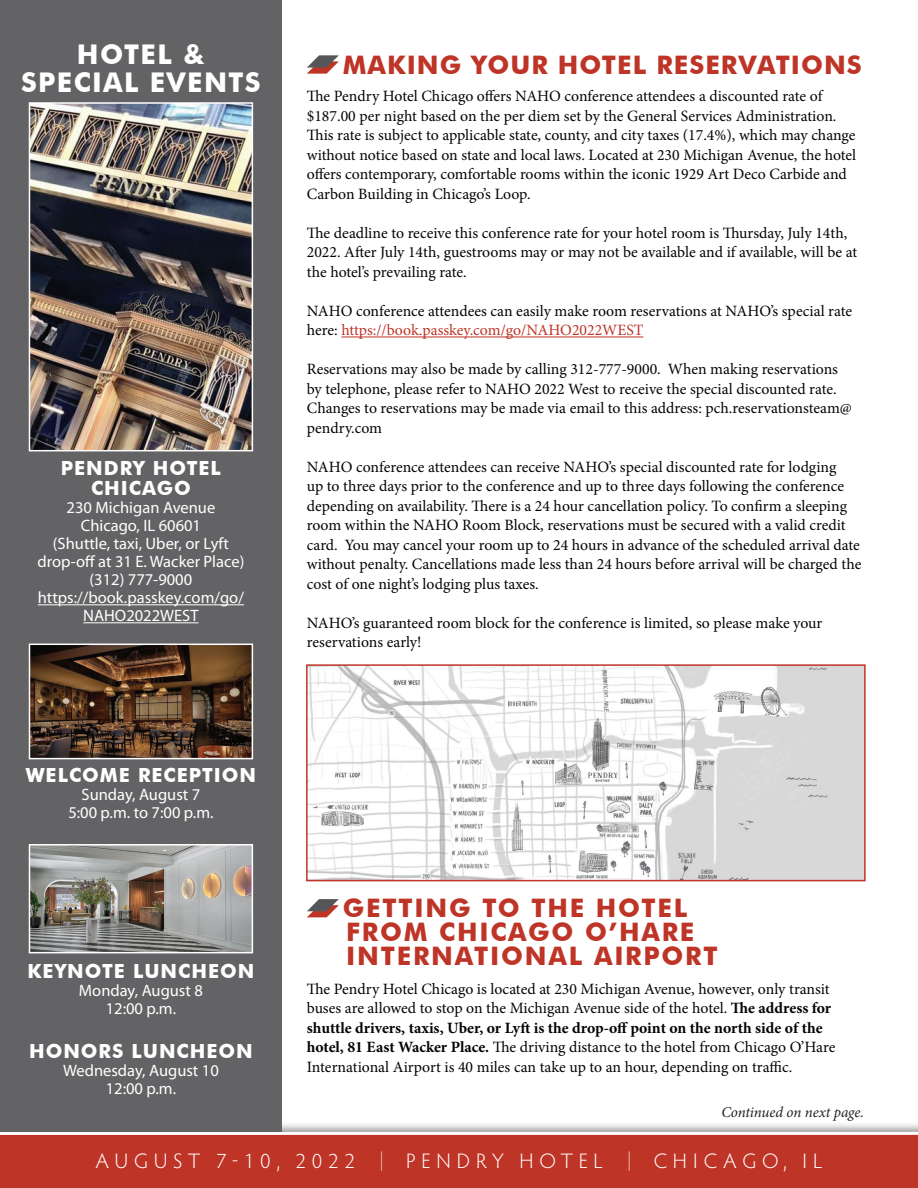
<style>
.page{position:relative;width:918px;height:1188px;background:#fff}
.page>*{position:absolute;margin:0;border:0;box-sizing:border-box;transform-origin:0 0}
.t1{font:700 27.15px/28px "Futura BT";letter-spacing:.05em;color:#fff;text-align:center}
.t2{font:700 25.5px/24px "Futura BT";letter-spacing:.07em;color:#be3426}
.t3{font:700 25.5px "Futura BT";letter-spacing:.04em;color:#be3426}
.t4{font:300 21px "Hypatia Sans Pro";letter-spacing:.275em;color:#fff}
.t5{font:700 19.5px/20.2px "Futura BT";letter-spacing:.05em;color:#fff;text-align:center}
.t6{font:16.5px/18px "Myriad Pro";color:#fff;text-align:center}
.t7{font:15.75px/19.5px "Minion Pro";color:#040503}
.t8{font:italic 15px "Minion Pro";letter-spacing:-.005em;color:#231f20}
.s1{color:#be3426}
.s2{font-weight:700}
</style>
<div class="page">
<div style="left:0;top:1121px;width:918px;height:67px;background:#231f20;opacity:.5"></div>
<div style="left:0;top:1132px;width:918px;height:56px;background:#be3426"></div>
<div style="left:0;top:0;width:282px;height:1132px;background:#636366"></div>
<hr style="left:341px;top:337px;width:303px;height:1px;background:#be3426">
<svg style="left:307px;top:55px;width:32px;height:19px"></svg>
<svg style="left:307px;top:899px;width:32px;height:18px"></svg>
<hr style="left:38px;top:604px;width:206px;height:1px;background:#fff">
<hr style="left:83px;top:622px;width:116px;height:1px;background:#fff">
<img style="left:32px;top:105px;width:218px;height:343px">
<div style="left:29px;top:102px;width:224px;height:349px;border:2px solid #fff"></div>
<img style="left:32px;top:847px;width:218px;height:103px">
<div style="left:29px;top:844px;width:224px;height:109px;border:2px solid #fff"></div>
<img style="left:32px;top:647px;width:218px;height:109px">
<div style="left:29px;top:644px;width:224px;height:115px;border:2px solid #fff"></div>
<img style="left:309px;top:667px;width:554px;height:211px">
<div style="left:306px;top:664px;width:560px;height:217px;border:2px solid #be3426"></div>
<h1 class="t1" style="left:21px;top:40px;width:241px">HOTEL &amp;<br>SPECIAL EVENTS</h1>
<p class="t5" style="left:61px;top:458px;width:162px">PENDRY HOTEL<br>CHICAGO</p>
<p class="t6" style="left:38px;top:498px;width:208px">230 Michigan Avenue<br>Chicago, IL 60601<br>(Shuttle, taxi, Uber, or Lyft drop-off at 31 E. Wacker Place) (312) 777-9000 https://book.passkey.com/go/<br>NAHO2022WEST</p>
<p class="t5" style="left:26px;top:764px;width:232px">WELCOME RECEPTION</p>
<p class="t6" style="left:68px;top:785px;width:147px">Sunday, August 7<br>5:00 p.m. to 7:00 p.m.</p>
<p class="t5" style="left:28px;top:961px;width:228px">KEYNOTE LUNCHEON</p>
<p class="t6" style="left:79px;top:981px;width:126px">Monday, August 8<br>12:00 p.m.</p>
<p class="t5" style="left:29px;top:1040px;width:225px">HONORS LUNCHEON</p>
<p class="t6" style="left:63px;top:1061px;width:157px">Wednesday, August 10<br>12:00 p.m.</p>
<h2 class="t3" style="left:343px;top:49px;width:520px">MAKING YOUR HOTEL RESERVATIONS</h2>
<p class="t7" style="left:307px;top:87px;width:551px">The Pendry Hotel Chicago offers NAHO conference attendees a discounted rate of $187.00 per night based on the per diem set by the General Services Administration.<br>This rate is subject to applicable state, county, and city taxes (17.4%), which may change without notice based on state and local laws. Located at 230 Michigan Avenue, the hotel offers contemporary, comfortable rooms within the iconic 1929 Art Deco Carbide and Carbon Building in Chicago’s Loop.</p>
<p class="t7" style="left:307px;top:223px;width:552px">The deadline to receive this conference rate for your hotel room is Thursday, July 14th,<br>2022. After July 14th, guestrooms may or may not be available and if available, will be at the hotel’s prevailing rate.</p>
<p class="t7" style="left:307px;top:301px;width:547px">NAHO conference attendees can easily make room reservations at NAHO’s special rate here: <span class="s1">https://book.passkey.com/go/NAHO2022WEST</span></p>
<p class="t7" style="left:307px;top:360px;width:546px">Reservations may also be made by calling 312-777-9000. When making reservations by telephone, please refer to NAHO 2022 West to receive the special discounted rate.<br>Changes to reservations may be made via email to this address: pch.reservationsteam@ pendry.com</p>
<p class="t7" style="left:307px;top:457px;width:556px">NAHO conference attendees can receive NAHO’s special discounted rate for lodging<br>up to three days prior to the conference and up to three days following the conference depending on availability. There is a 24 hour cancellation policy. To confirm a sleeping room within the NAHO Room Block, reservations must be secured with a valid credit card. You may cancel your room up to 24 hours in advance of the scheduled arrival date without penalty. Cancellations made less than 24 hours before arrival will be charged the cost of one night’s lodging plus taxes.</p>
<p class="t7" style="left:307px;top:613px;width:517px">NAHO’s guaranteed room block for the conference is limited, so please make your reservations early!</p>
<h2 class="t2" style="left:343px;top:896px;width:376px">GETTING TO THE HOTEL<br>FROM CHICAGO O’HARE<br>INTERNATIONAL AIRPORT</h2>
<p class="t7" style="left:307px;top:979px;width:530px">The Pendry Hotel Chicago is located at 230 Michigan Avenue, however, only transit buses are allowed to stop on the Michigan Avenue side of the hotel. <span class="s2">The address for shuttle drivers, taxis, Uber, or Lyft is the drop-off point on the north side of the hotel, 81 East Wacker Place.</span> The driving distance to the hotel from Chicago O’Hare International Airport is 40 miles can take up to an hour, depending on traffic.</p>
<p class="t8" style="left:721px;top:1102px;width:144px">Continued on next page.</p>
<h3 class="t4" style="left:96px;top:1147px;width:728px">AUGUST 7-10, 2022 | PENDRY HOTEL | CHICAGO, IL</h3>
</div>
